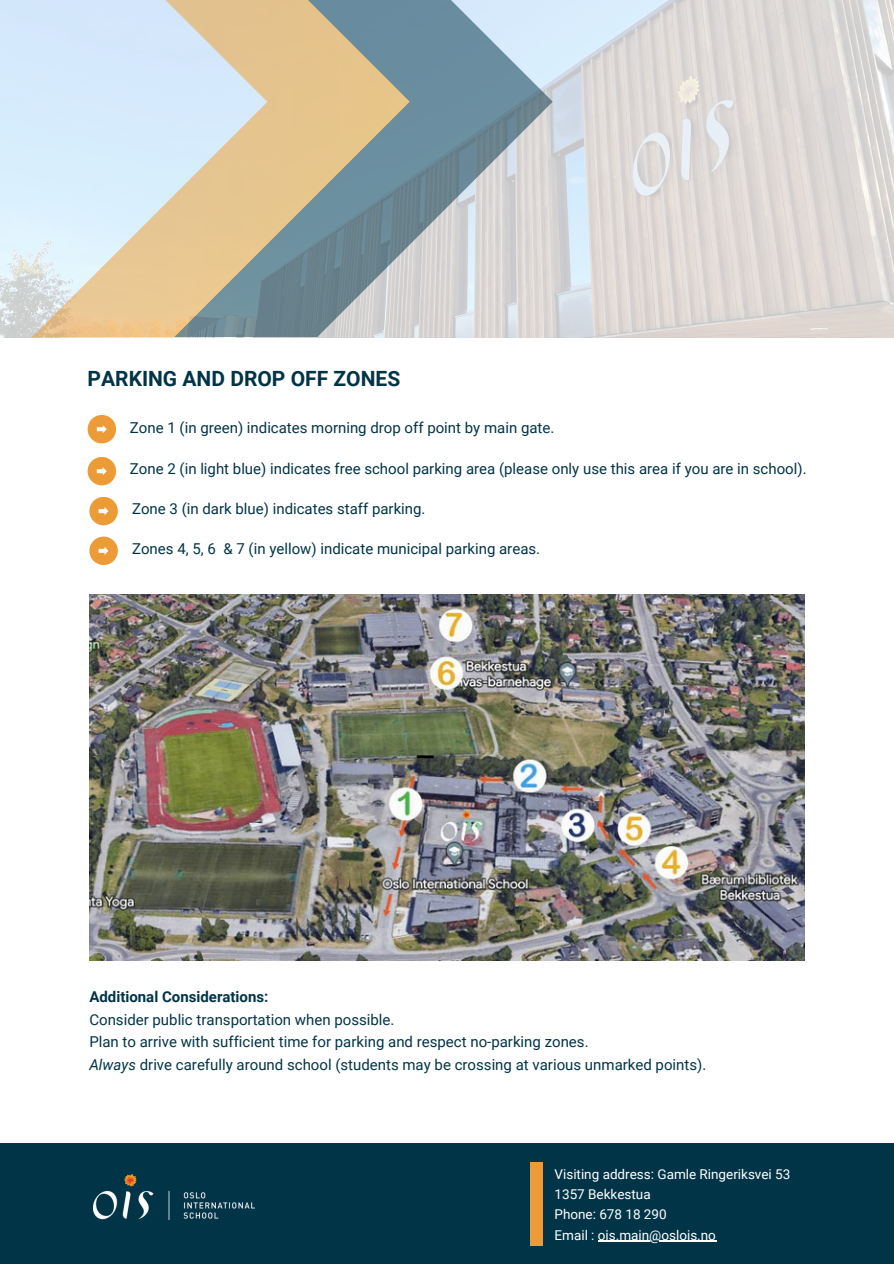
<style>
.page{position:relative;width:894px;height:1264px;background:#fff}
.page>*{position:absolute;margin:0;border:0;box-sizing:border-box;transform-origin:0 0}
.t1{font:700 21px "Roboto";color:#023447}
.t2{font:15px "Roboto";color:#023447}
.t3{font:700 15px "Roboto";color:#023447}
.t4{font:13.5px "Roboto";color:#fff}
.s1{font-style:italic}
</style>
<div class="page">
<img style="left:0;top:0;width:893px;height:337px">
<svg style="left:31px;top:0;width:143px;height:337px;background:#dbe3e4"></svg>
<svg style="left:174px;top:0;width:378px;height:337px;background:#b2b6ad"></svg>
<div style="left:0;top:1143px;width:893px;height:120px;background:#023447"></div>
<div style="left:530px;top:1162px;width:12px;height:83px;background:#ed9b37"></div>
<img style="left:93px;top:1174px;width:161px;height:45px">
<img style="left:89px;top:594px;width:715px;height:366px">
<hr style="left:597px;top:1240px;width:119px;height:1px;background:#fff">
<div style="left:88px;top:415px;width:28px;height:28px;background:#ed9b37;border-radius:50%"></div>
<svg style="left:97px;top:425px;width:10px;height:8px"></svg>
<div style="left:88px;top:457px;width:28px;height:28px;background:#ed9b37;border-radius:50%"></div>
<svg style="left:97px;top:467px;width:10px;height:8px"></svg>
<div style="left:89px;top:536px;width:29px;height:29px;background:#ed9b37;border-radius:50%"></div>
<svg style="left:98px;top:547px;width:10px;height:8px"></svg>
<div style="left:89px;top:497px;width:29px;height:28px;background:#ed9b37;border-radius:50%"></div>
<svg style="left:98px;top:507px;width:10px;height:8px"></svg>
<p class="t1" style="left:88px;top:367px;width:314px">PARKING AND DROP OFF ZONES</p>
<p class="t2" style="left:130px;top:418px;width:426px">Zone 1 (in green) indicates morning drop off point by main gate.</p>
<p class="t2" style="left:130px;top:460px;width:678px">Zone 2 (in light blue) indicates free school parking area (please only use this area if you are in school).</p>
<p class="t2" style="left:132px;top:500px;width:295px">Zone 3 (in dark blue) indicates staff parking.</p>
<p class="t2" style="left:132px;top:540px;width:409px">Zones 4, 5, 6 &amp; 7 (in yellow) indicate municipal parking areas.</p>
<p class="t3" style="left:89px;top:988px;width:180px">Additional Considerations:</p>
<p class="t2" style="left:89px;top:1010px;width:306px">Consider public transportation when possible.</p>
<p class="t2" style="left:89px;top:1033px;width:500px">Plan to arrive with sufficient time for parking and respect no-parking zones.</p>
<p class="t2" style="left:89px;top:1055px;width:618px"><span class="s1">Always</span> drive carefully around school (students may be crossing at various unmarked points).</p>
<p class="t4" style="left:554px;top:1166px;width:237px">Visiting address: Gamle Ringeriksvei 53</p>
<p class="t4" style="left:554px;top:1186px;width:98px">1357 Bekkestua</p>
<h1 class="t4" style="left:554px;top:1206px;width:114px">Phone: 678 18 290</h1>
<p class="t4" style="left:554px;top:1226px;width:163px">Email : ois.main@oslois.no</p>
</div>
